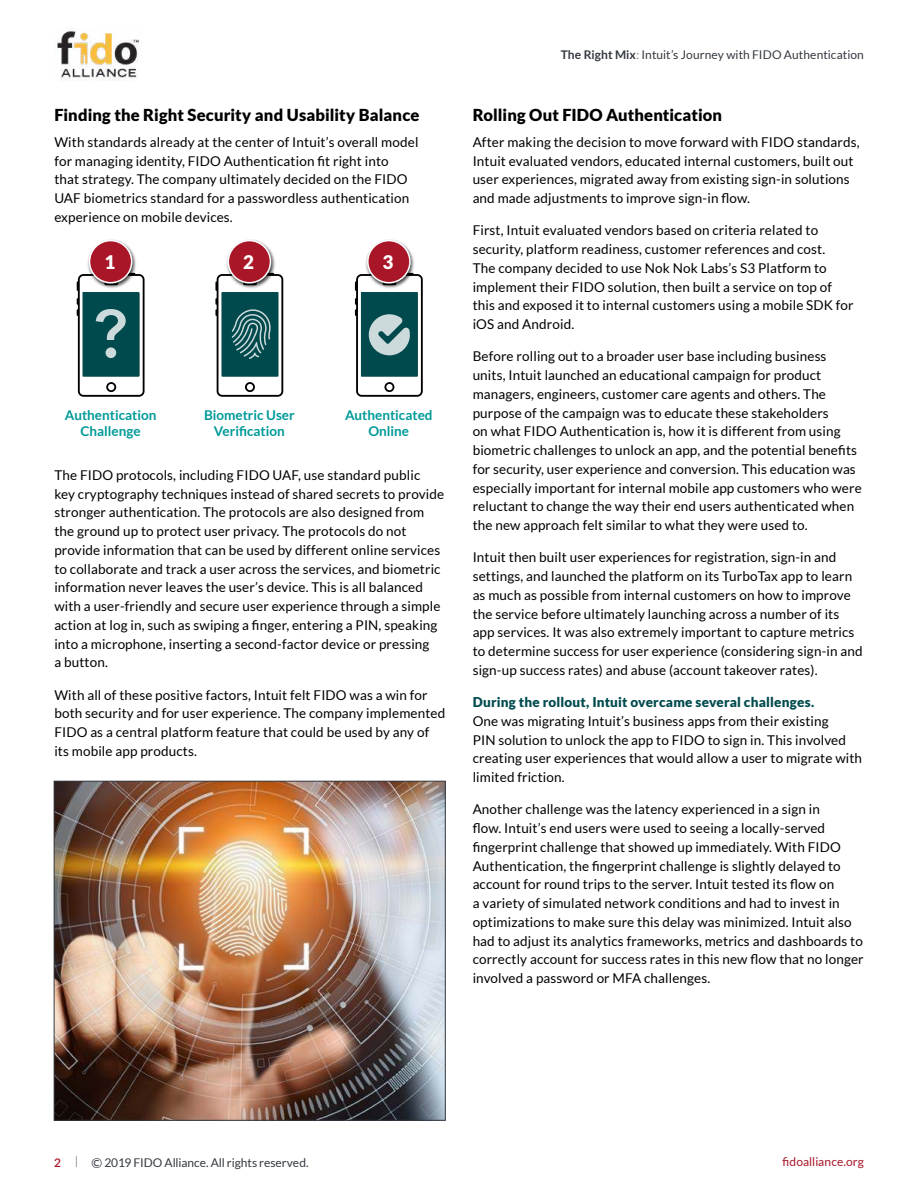
<style>
.page{position:relative;width:918px;height:1188px;background:#fff}
.page>*{position:absolute;margin:0;border:0;box-sizing:border-box;transform-origin:0 0}
.t1{font:900 18.75px "Lato";color:#fff}
.t2{font:900 16.5px "Lato";letter-spacing:.005em;color:#000}
.t3{font:13.5px/18.8px "Lato";letter-spacing:.01em;color:#000}
.t4{font:700 13.5px/16.5px "Lato";color:#099;text-align:center}
.t5{font:900 13.5px "Lato";letter-spacing:.015em;color:#004a4e}
.t6{font:12px "Lato";color:#343940}
.t7{font:12px "Lato";letter-spacing:.005em;color:#a91628}
.s1{font-weight:700}
.s2{font-weight:300}
.s3{font-weight:600;color:#a91628}
.s4{font-size:13.5px}
</style>
<div class="page">
<img style="left:57px;top:30px;width:82px;height:51px">
<img style="left:56px;top:783px;width:387px;height:335px">
<div style="left:54px;top:781px;width:391px;height:339px;border:1px solid #343940"></div>
<div style="left:87px;top:239px;width:50px;height:50px;background:#000;opacity:.75"></div>
<div style="left:90px;top:241px;width:42px;height:42px;background:#a91628;border-radius:50%"></div>
<div style="left:89px;top:240px;width:43px;height:43px;border:2px solid #fff;border-radius:50%"></div>
<div style="left:226px;top:239px;width:50px;height:50px;background:#000;opacity:.75"></div>
<div style="left:228px;top:241px;width:42px;height:42px;background:#a91628;border-radius:50%"></div>
<div style="left:228px;top:240px;width:43px;height:43px;border:2px solid #fff;border-radius:50%"></div>
<div style="left:365px;top:239px;width:50px;height:50px;background:#000;opacity:.75"></div>
<div style="left:368px;top:241px;width:42px;height:42px;background:#a91628;border-radius:50%"></div>
<div style="left:367px;top:240px;width:44px;height:43px;border:2px solid #fff;border-radius:50%"></div>
<svg style="left:215px;top:273px;width:68px;height:124px"></svg>
<svg style="left:355px;top:273px;width:68px;height:124px"></svg>
<svg style="left:77px;top:273px;width:68px;height:124px"></svg>
<p class="t2" style="left:54px;top:108px;width:367px">Finding the Right Security and Usability Balance</p>
<p class="t3" style="left:54px;top:132px;width:366px">With standards already at the center of Intuit’s overall model for managing identity, FIDO Authentication fit right into<br>that strategy. The company ultimately decided on the FIDO UAF biometrics standard for a passwordless authentication experience on mobile devices.</p>
<h1 class="t1" style="left:104px;top:255px;width:12px">1</h1>
<h1 class="t1" style="left:243px;top:255px;width:12px">2</h1>
<h1 class="t1" style="left:383px;top:255px;width:12px">3</h1>
<p class="t4" style="left:65px;top:408px;width:93px">Authentication<br>Challenge</p>
<p class="t4" style="left:204px;top:408px;width:92px">Biometric User<br>Verification</p>
<p class="t4" style="left:345px;top:408px;width:89px">Authenticated<br>Online</p>
<p class="t3" style="left:54px;top:465px;width:391px">The FIDO protocols, including FIDO UAF, use standard public key cryptography techniques instead of shared secrets to provide stronger authentication. The protocols are also designed from the ground up to protect user privacy. The protocols do not provide information that can be used by different online services to collaborate and track a user across the services, and biometric information never leaves the user’s device. This is all balanced with a user-friendly and secure user experience through a simple action at log in, such as swiping a finger, entering a PIN, speaking into a microphone, inserting a second-factor device or pressing<br>a button.</p>
<p class="t3" style="left:54px;top:685px;width:393px">With all of these positive factors, Intuit felt FIDO was a win for both security and for user experience. The company implemented FIDO as a central platform feature that could be used by any of its mobile app products.</p>
<p class="t6" style="left:561px;top:50px;width:305px"><span class="s1">The Right Mix</span><span class="s2">:</span> Intuit’s Journey with FIDO Authentication</p>
<p class="t2" style="left:473px;top:108px;width:251px">Rolling Out FIDO Authentication</p>
<p class="t3" style="left:473px;top:132px;width:388px">After making the decision to move forward with FIDO standards, Intuit evaluated vendors, educated internal customers, built out user experiences, migrated away from existing sign-in solutions and made adjustments to improve sign-in flow.</p>
<p class="t3" style="left:473px;top:221px;width:383px">First, Intuit evaluated vendors based on criteria related to security, platform readiness, customer references and cost.<br>The company decided to use Nok Nok Labs’s S3 Platform to implement their FIDO solution, then built a service on top of this and exposed it to internal customers using a mobile SDK for iOS and Android.</p>
<p class="t3" style="left:473px;top:347px;width:391px">Before rolling out to a broader user base including business units, Intuit launched an educational campaign for product managers, engineers, customer care agents and others. The purpose of the campaign was to educate these stakeholders<br>on what FIDO Authentication is, how it is different from using biometric challenges to unlock an app, and the potential benefits for security, user experience and conversion. This education was especially important for internal mobile app customers who were reluctant to change the way their end users authenticated when the new approach felt similar to what they were used to.</p>
<p class="t3" style="left:473px;top:548px;width:391px">Intuit then built user experiences for registration, sign-in and settings, and launched the platform on its TurboTax app to learn as much as possible from internal customers on how to improve the service before ultimately launching across a number of its app services. It was also extremely important to capture metrics to determine success for user experience (considering sign-in and sign-up success rates) and abuse (account takeover rates).</p>
<p class="t5" style="left:473px;top:697px;width:343px">During the rollout, Intuit overcame several challenges.</p>
<p class="t3" style="left:473px;top:711px;width:391px">One was migrating Intuit’s business apps from their existing<br>PIN solution to unlock the app to FIDO to sign in. This involved creating user experiences that would allow a user to migrate with limited friction.</p>
<p class="t3" style="left:473px;top:800px;width:393px">Another challenge was the latency experienced in a sign in<br>flow. Intuit’s end users were used to seeing a locally-served fingerprint challenge that showed up immediately. With FIDO Authentication, the fingerprint challenge is slightly delayed to account for round trips to the server. Intuit tested its flow on<br>a variety of simulated network conditions and had to invest in optimizations to make sure this delay was minimized. Intuit also had to adjust its analytics frameworks, metrics and dashboards to correctly account for success rates in this new flow that no longer involved a password or MFA challenges.</p>
<p class="t6" style="left:54px;top:1158px;width:256px"><span class="s3">2</span> <span class="s2">|</span> <span class="s4">©</span> 2019 FIDO Alliance. All rights reserved.</p>
<p class="t7" style="left:783px;top:1155px;width:83px">fidoalliance.org</p>
</div>
